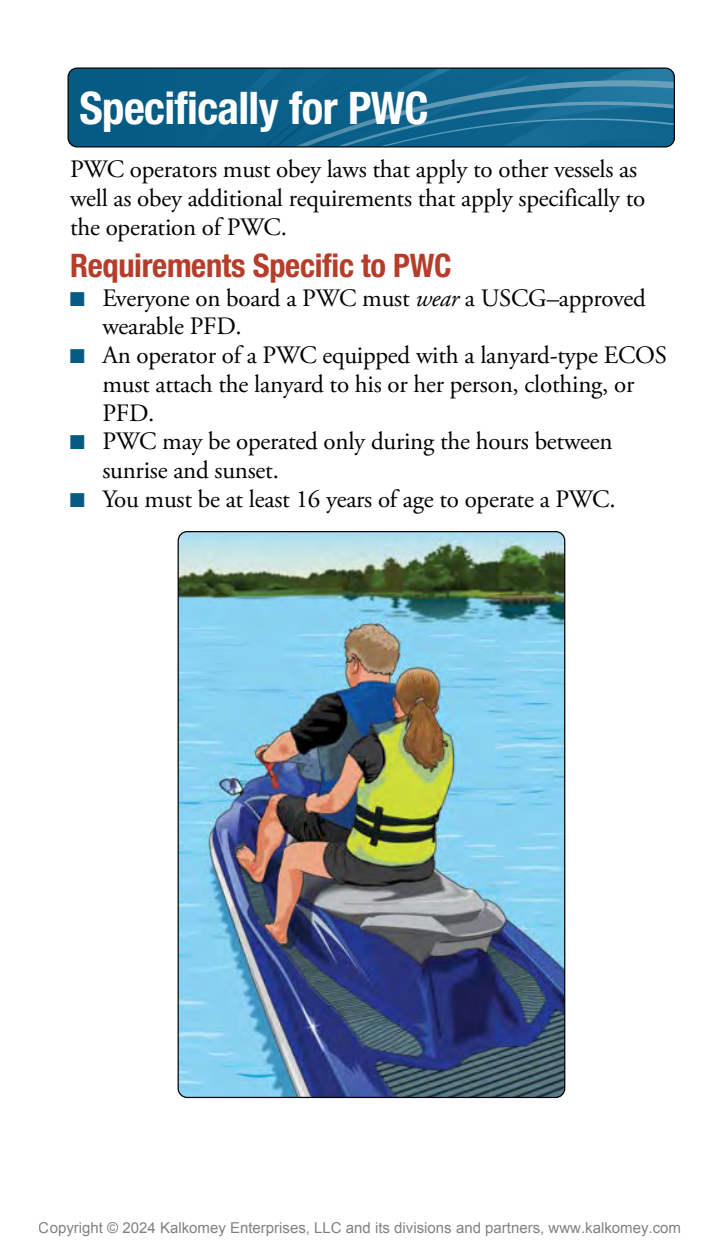
<style>
.page{position:relative;width:720px;height:1260px;background:#fff}
.page>*{position:absolute;margin:0;border:0;box-sizing:border-box;transform-origin:0 0}
.t1{font:700 condensed 45px "Helvetica Neue LT Std";letter-spacing:-.015em;color:#fff}
.t2{font:700 condensed 32.5px "Helvetica Neue LT Std";letter-spacing:-.01em;color:#b63d2a}
.t3{font:25px/28.8px "Adobe Garamond Pro";letter-spacing:-.01em;color:#000}
.t4{font:15px "Arial";color:rgb(0 0 0/.5)}
.s1{color:#065b84}
.s2{font-style:italic}
</style>
<div class="page">
<div style="left:68px;top:68px;width:606px;height:79px;background:#065b84;border-radius:9px"></div>
<svg style="left:247px;top:68px;width:427px;height:78px"></svg>
<div style="left:68px;top:68px;width:607px;height:80px;border:1px solid #000;border-radius:9px"></div>
<img style="left:178px;top:532px;width:387px;height:565px">
<h1 class="t1" style="left:80px;top:80px;width:351px">Specifically for PWC</h1>
<p class="t3" style="left:70px;top:156px;width:577px">PWC operators must obey laws that apply to other vessels as well as obey additional requirements that apply specifically to the operation of PWC.</p>
<h2 class="t2" style="left:70px;top:246px;width:383px">Requirements Specific to PWC</h2>
<p class="t3" style="left:102px;top:284px;width:545px;text-indent:-32px"><span class="s1">■</span> Everyone on board a PWC must <span class="s2">wear</span> a USCG–approved wearable PFD.</p>
<p class="t3" style="left:102px;top:342px;width:566px;text-indent:-32px"><span class="s1">■</span> An operator of a PWC equipped with a lanyard-type ECOS must attach the lanyard to his or her person, clothing, or<br>PFD.</p>
<p class="t3" style="left:102px;top:428px;width:512px;text-indent:-32px"><span class="s1">■</span> PWC may be operated only during the hours between sunrise and sunset.</p>
<p class="t3" style="left:70px;top:486px;width:547px"><span class="s1">■</span> You must be at least 16 years of age to operate a PWC.</p>
<p class="t4" style="left:39px;top:1218px;width:644px">Copyright © 2024 Kalkomey Enterprises, LLC and its divisions and partners, www.kalkomey.com</p>
</div>
